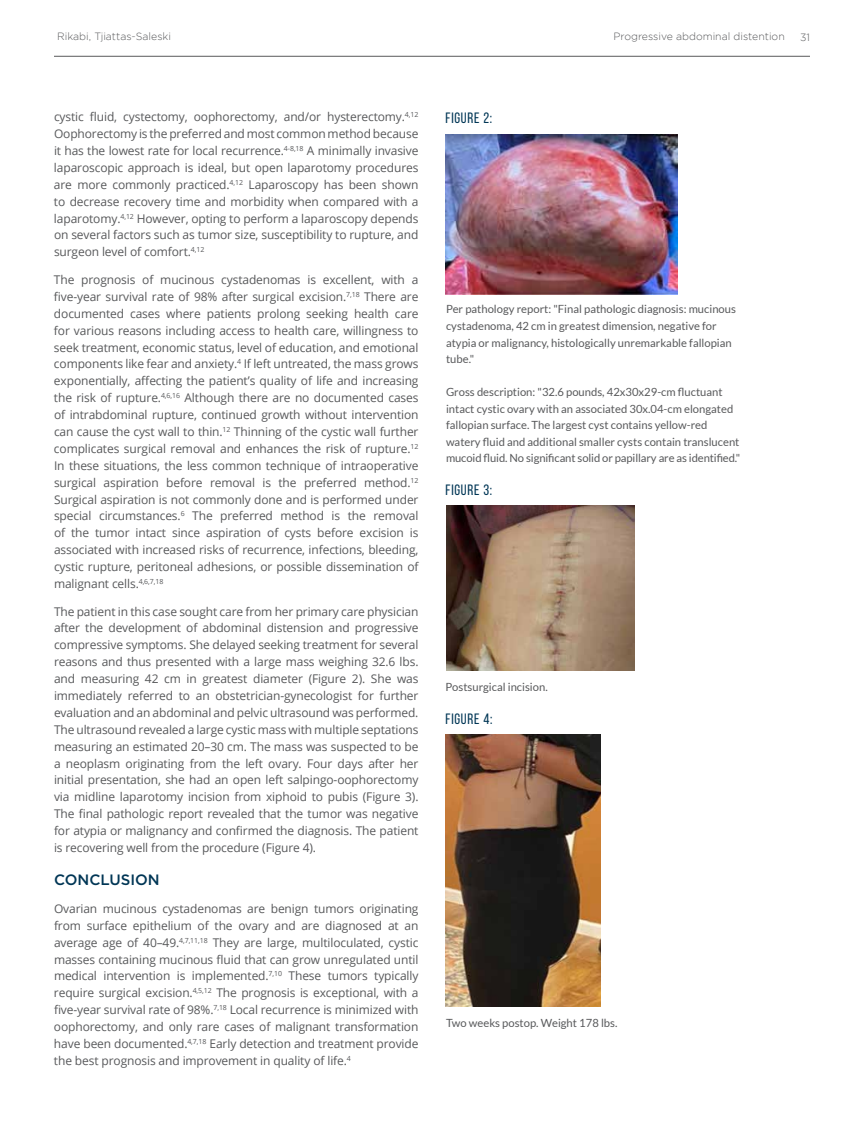
<style>
.page{position:relative;width:864px;height:1148px;background:#fff}
.page>*{position:absolute;margin:0;border:0;box-sizing:border-box;transform-origin:0 0}
.t1{font:15px "Bebas Neue";letter-spacing:.05em;color:#003655}
.t2{font:500 15px "Gotham";color:#003655}
.t3{font:12px/16.8px "Open Sans";letter-spacing:-.01em;color:#58595b;text-align:justify}
.t4{font:11.25px/16.5px "Lato";color:#58595b}
.t5{font:300 10.5px "Gotham";color:#58595b}
</style>
<div class="page">
<hr style="left:54px;top:56px;width:756px;height:1px;background:#58595b">
<img style="left:446px;top:505px;width:189px;height:165px">
<img style="left:446px;top:734px;width:155px;height:272px">
<img style="left:446px;top:135px;width:231px;height:159px">
<p class="t5" style="left:57px;top:30px;width:115px">Rikabi, Tjiattas-Saleski</p>
<p class="t5" style="left:613px;top:30px;width:173px">Progressive abdominal distention</p>
<p class="t5" style="left:800px;top:32px;width:11px">31</p>
<p class="t3" style="left:54px;top:108px;width:366px">cystic fluid, cystectomy, oophorectomy, and/or hysterectomy.<sup>4,12<br></sup>Oophorectomy is the preferred and most common method because it has the lowest rate for local recurrence.<sup>4-8,18</sup> A minimally invasive laparoscopic approach is ideal, but open laparotomy procedures are more commonly practiced.<sup>4,12</sup> Laparoscopy has been shown to decrease recovery time and morbidity when compared with a laparotomy.<sup>4,12</sup> However, opting to perform a laparoscopy depends on several factors such as tumor size, susceptibility to rupture, and surgeon level of comfort.<sup>4,12</sup></p>
<p class="t3" style="left:54px;top:271px;width:366px">The prognosis of mucinous cystadenomas is excellent, with a five-year survival rate of 98% after surgical excision.<sup>7,18</sup> There are documented cases where patients prolong seeking health care for various reasons including access to health care, willingness to seek treatment, economic status, level of education, and emotional components like fear and anxiety.<sup>4</sup> If left untreated, the mass grows exponentially, affecting the patient’s quality of life and increasing the risk of rupture.<sup>4,6,16</sup> Although there are no documented cases of intrabdominal rupture, continued growth without intervention can cause the cyst wall to thin.<sup>12</sup> Thinning of the cystic wall further complicates surgical removal and enhances the risk of rupture.<sup>12<br></sup>In these situations, the less common technique of intraoperative surgical aspiration before removal is the preferred method.<sup>12<br></sup>Surgical aspiration is not commonly done and is performed under special circumstances.<sup>6</sup> The preferred method is the removal of the tumor intact since aspiration of cysts before excision is associated with increased risks of recurrence, infections, bleeding, cystic rupture, peritoneal adhesions, or possible dissemination of malignant cells.<sup>4,6,7,18</sup></p>
<p class="t3" style="left:54px;top:602px;width:366px">The patient in this case sought care from her primary care physician after the development of abdominal distension and progressive compressive symptoms. She delayed seeking treatment for several reasons and thus presented with a large mass weighing 32.6 lbs. and measuring 42 cm in greatest diameter (Figure 2). She was immediately referred to an obstetrician-gynecologist for further evaluation and an abdominal and pelvic ultrasound was performed.<br>The ultrasound revealed a large cystic mass with multiple septations measuring an estimated 20–30 cm. The mass was suspected to be a neoplasm originating from the left ovary. Four days after her initial presentation, she had an open left salpingo-oophorectomy via midline laparotomy incision from xiphoid to pubis (Figure 3).<br>The final pathologic report revealed that the tumor was negative for atypia or malignancy and confirmed the diagnosis. The patient is recovering well from the procedure (Figure 4).</p>
<p class="t2" style="left:54px;top:870px;width:107px">CONCLUSION</p>
<p class="t3" style="left:54px;top:899px;width:366px">Ovarian mucinous cystadenomas are benign tumors originating from surface epithelium of the ovary and are diagnosed at an average age of 40–49.<sup>4,7,11,18</sup> They are large, multiloculated, cystic masses containing mucinous fluid that can grow unregulated until medical intervention is implemented.<sup>7,10</sup> These tumors typically require surgical excision.<sup>4,5,12</sup> The prognosis is exceptional, with a five-year survival rate of 98%.<sup>7,18</sup> Local recurrence is minimized with oophorectomy, and only rare cases of malignant transformation have been documented.<sup>4,7,18</sup> Early detection and treatment provide the best prognosis and improvement in quality of life.<sup>4</sup></p>
<p class="t1" style="left:446px;top:110px;width:48px">FIGURE 2:</p>
<p class="t4" style="left:446px;top:301px;width:291px">Per pathology report: "Final pathologic diagnosis: mucinous cystadenoma, 42 cm in greatest dimension, negative for atypia or malignancy, histologically unremarkable fallopian tube."</p>
<p class="t4" style="left:446px;top:383px;width:296px">Gross description: "32.6 pounds, 42x30x29-cm fluctuant intact cystic ovary with an associated 30x.04-cm elongated fallopian surface. The largest cyst contains yellow-red watery fluid and additional smaller cysts contain translucent mucoid fluid. No significant solid or papillary are as identified."</p>
<p class="t1" style="left:446px;top:482px;width:48px">FIGURE 3:</p>
<p class="t4" style="left:446px;top:678px;width:104px">Postsurgical incision.</p>
<p class="t1" style="left:446px;top:710px;width:48px">FIGURE 4:</p>
<p class="t4" style="left:446px;top:1015px;width:173px">Two weeks postop. Weight 178 lbs.</p>
</div>
